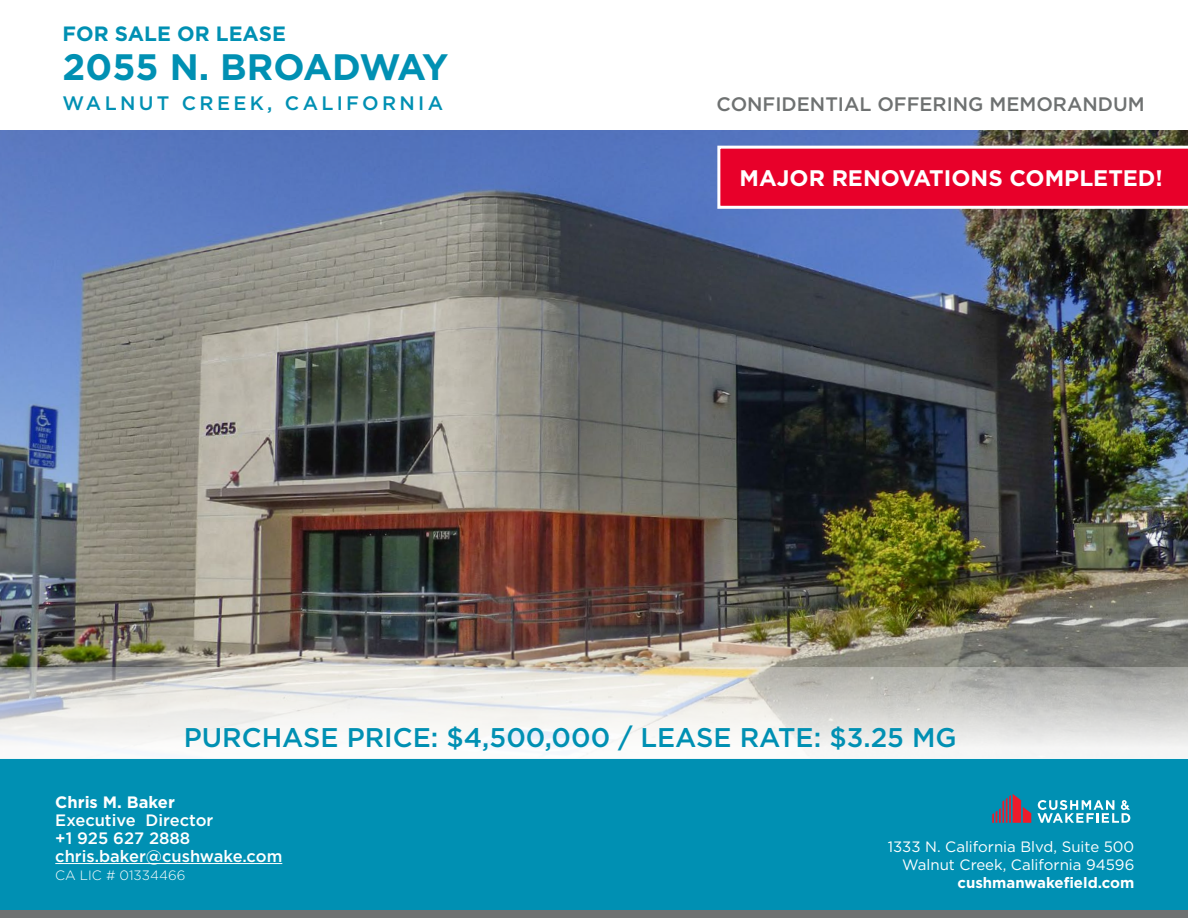
<style>
.page{position:relative;width:1188px;height:918px;background:#fff}
.page>*{position:absolute;margin:0;border:0;box-sizing:border-box;transform-origin:0 0}
.t1{font:700 36.75px "Gotham";color:#0090b3}
.t2{font:500 27px "Gotham";color:#0090b3}
.t3{font:700 22.5px "Gotham";color:#fff}
.t4{font:700 20.7px "Gotham";color:#0090b3}
.t5{font:500 19.5px "Gotham";color:#6e7171}
.t6{font:500 19.5px "Gotham";letter-spacing:.17em;color:#0090b3}
.t7{font:500 16.5px/18px "Gotham";color:#fff}
.t8{font:700 16.5px "Gotham";color:#fff}
.t9{font:15px/18px "Gotham";color:#fff;text-align:right}
.t10{font:700 15px "Gotham";color:#fff}
.t11{font:300 13.5px "Gotham";color:#fff}
</style>
<div class="page">
<img style="left:0;top:131px;width:1188px;height:536px">
<div style="left:0;top:759px;width:1188px;height:159px;background:#0090b3"></div>
<hr style="left:55px;top:863px;width:227px;height:1px;background:#fff">
<svg style="left:0;top:667px;width:1188px;height:92px"></svg>
<svg style="left:992px;top:794px;width:39px;height:29px"></svg>
<svg style="left:1037px;top:800px;width:93px;height:23px"></svg>
<div style="left:0;top:910px;width:1188px;height:8px;background:#6e7171"></div>
<svg style="left:717px;top:146px;width:471px;height:63px;background:#e9183e"></svg>
<h3 class="t4" style="left:63px;top:20px;width:225px">FOR SALE OR LEASE</h3>
<h1 class="t1" style="left:63px;top:43px;width:387px">2055 N. BROADWAY</h1>
<h3 class="t6" style="left:63px;top:91px;width:382px">WALNUT CREEK, CALIFORNIA</h3>
<h3 class="t5" style="left:717px;top:91px;width:430px">CONFIDENTIAL OFFERING MEMORANDUM</h3>
<h3 class="t3" style="left:740px;top:163px;width:425px">MAJOR RENOVATIONS COMPLETED!</h3>
<h2 class="t2" style="left:184px;top:720px;width:775px">PURCHASE PRICE: $4,500,000 / LEASE RATE: $3.25 MG</h2>
<p class="t8" style="left:55px;top:791px;width:121px">Chris M. Baker</p>
<p class="t7" style="left:55px;top:811px;width:229px">Executive Director<br>+1 925 627 2888 chris.baker@cushwake.com</p>
<p class="t11" style="left:55px;top:867px;width:132px">CA LIC # 01334466</p>
<p class="t9" style="left:888px;top:838px;width:248px">1333 N. California Blvd, Suite 500<br>Walnut Creek, California 94596</p>
<p class="t10" style="left:957px;top:873px;width:178px">cushmanwakefield.com</p>
</div>
